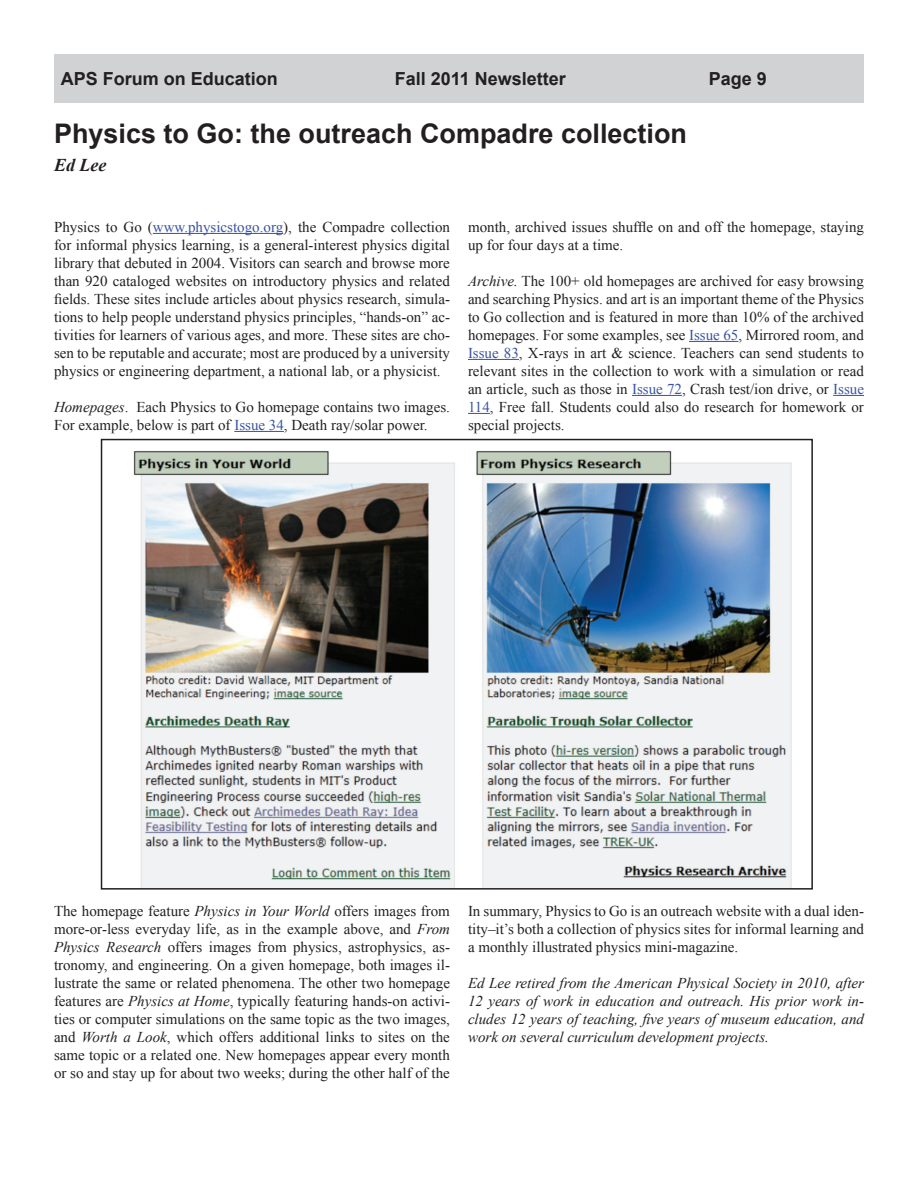
<style>
.page{position:relative;width:918px;height:1188px;background:#fff}
.page>*{position:absolute;margin:0;border:0;box-sizing:border-box;transform-origin:0 0}
.t1{font:700 27px "Arial";color:#231f20}
.t2{font:700 18px "Arial";color:#231f20}
.t3{font:italic 700 18px "Times New Roman";color:#231f20}
.t4{font:15px/18px "Times New Roman";color:#231f20;text-align:justify}
.t5{font:italic 15px/18px "Times New Roman";color:#231f20;text-align:justify}
.s1{color:#3853a3}
.s2{font-style:italic}
</style>
<div class="page">
<div style="left:54px;top:54px;width:810px;height:49px;background:#d1d2d4"></div>
<hr style="left:153px;top:233px;width:130px;height:1px;background:#3853a3">
<hr style="left:234px;top:431px;width:50px;height:1px;background:#3853a3">
<hr style="left:689px;top:341px;width:49px;height:1px;background:#3853a3">
<hr style="left:468px;top:359px;width:51px;height:1px;background:#3853a3">
<hr style="left:632px;top:395px;width:50px;height:1px;background:#3853a3">
<hr style="left:833px;top:395px;width:31px;height:1px;background:#3853a3">
<svg style="left:468px;top:413px;width:22px;height:1px"></svg>
<img style="left:133px;top:451px;width:659px;height:436px">
<div style="left:101px;top:439px;width:712px;height:451px;border:2px solid #231f20"></div>
<p class="t2" style="left:61px;top:67px;width:219px">APS Forum on Education</p>
<p class="t2" style="left:395px;top:67px;width:173px">Fall 2011 Newsletter</p>
<p class="t2" style="left:709px;top:67px;width:60px">Page 9</p>
<h1 class="t1" style="left:54px;top:116px;width:635px">Physics to Go: the outreach Compadre collection</h1>
<p class="t3" style="left:54px;top:153px;width:54px">Ed Lee</p>
<p class="t4" style="left:54px;top:218px;width:398px">Physics to Go (<span class="s1">www.physicstogo.org</span>), the Compadre collection for informal physics learning, is a general-interest physics digital library that debuted in 2004. Visitors can search and browse more than 920 cataloged websites on introductory physics and related fields. These sites include articles about physics research, simula&shy;tions to help people understand physics principles, “hands-on” ac&shy;tivities for learners of various ages, and more. These sites are cho&shy;sen to be reputable and accurate; most are produced by a university physics or engineering department, a national lab, or a physicist.</p>
<p class="t4" style="left:54px;top:398px;width:397px"><span class="s2">Homepages</span>. Each Physics to Go homepage contains two images.<br>For example, below is part of <span class="s1">Issue 34</span>, Death ray/solar power.</p>
<p class="t4" style="left:468px;top:218px;width:397px">month, archived issues shuffle on and off the homepage, staying up for four days at a time.</p>
<p class="t4" style="left:468px;top:272px;width:398px"><span class="s2">Archive.</span> The 100+ old homepages are archived for easy browsing and searching Physics. and art is an important theme of the Physics to Go collection and is featured in more than 10% of the archived homepages. For some examples, see <span class="s1">Issue 65</span>, Mirrored room, and <span class="s1">Issue 83</span>, X-rays in art &amp; science. Teachers can send students to relevant sites in the collection to work with a simulation or read an article, such as those in <span class="s1">Issue 72</span>, Crash test/ion drive, or <span class="s1">Issue 114</span>, Free fall. Students could also do research for homework or special projects.</p>
<p class="t4" style="left:54px;top:902px;width:398px">The homepage feature <span class="s2">Physics in Your World</span> offers images from more-or-less everyday life, as in the example above, and <span class="s2">From Physics Research</span> offers images from physics, astrophysics, as&shy;tronomy, and engineering. On a given homepage, both images il&shy;lustrate the same or related phenomena. The other two homepage features are <span class="s2">Physics at Home</span>, typically featuring hands-on activi&shy;ties or computer simulations on the same topic as the two images, and <span class="s2">Worth a Look</span>, which offers additional links to sites on the same topic or a related one. New homepages appear every month or so and stay up for about two weeks; during the other half of the</p>
<p class="t4" style="left:468px;top:902px;width:398px">In summary, Physics to Go is an outreach website with a dual iden&shy;tity–it’s both a collection of physics sites for informal learning and a monthly illustrated physics mini-magazine.</p>
<p class="t5" style="left:468px;top:973px;width:398px">Ed Lee retired from the American Physical Society in 2010, after 12 years of work in education and outreach. His prior work in&shy;cludes 12 years of teaching, five years of museum education, and work on several curriculum development projects.</p>
</div>
